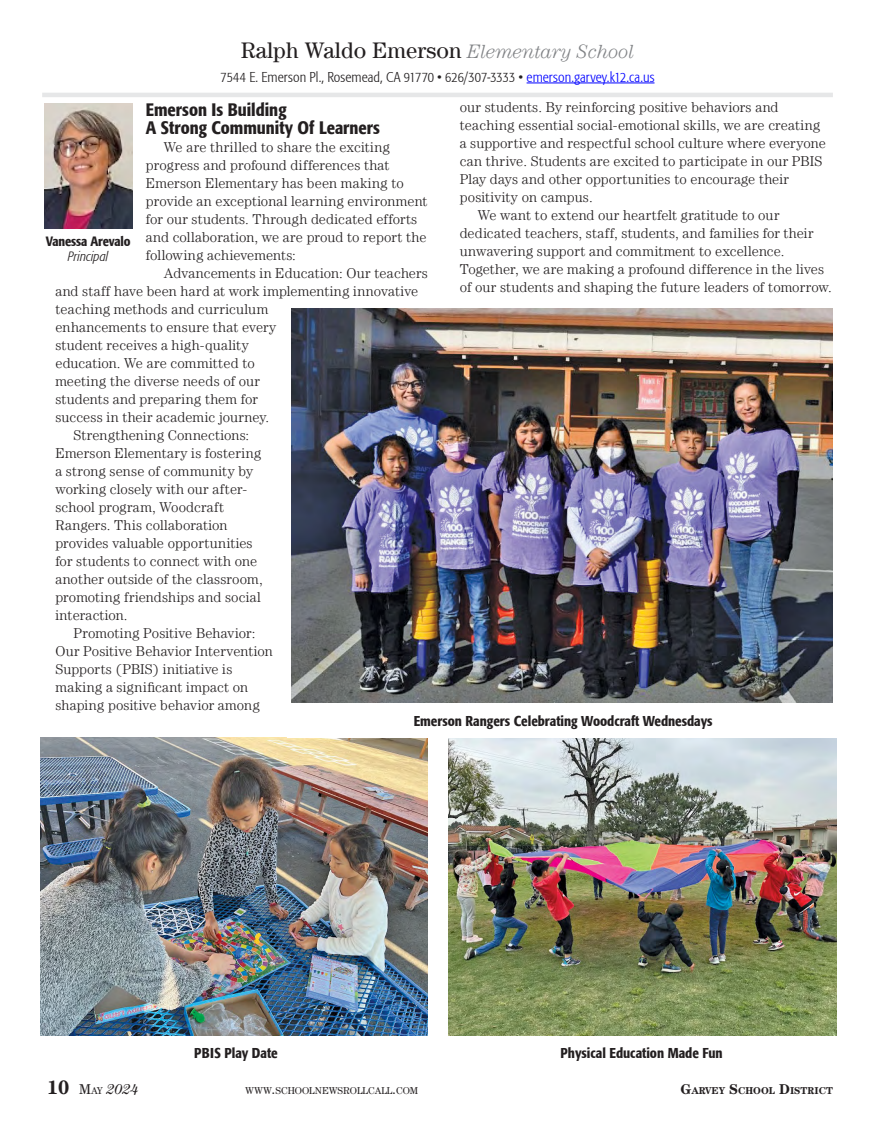
<style>
.page{position:relative;width:878px;height:1121px;background:#fff}
.page>*{position:absolute;margin:0;border:0;box-sizing:border-box;transform-origin:0 0}
.t1{font:22.5px "Century LT";letter-spacing:.005em;color:#231f20}
.t2{font:500 condensed 18px/18px "Formata";color:#231f20}
.t3{font:300 14.25px/18px "Century LT";letter-spacing:.01em;color:#231f20}
.t4{font:500 condensed 14.25px "Formata";color:#231f20}
.t5{font:300 condensed 14.25px "Formata";letter-spacing:.005em;color:#221f20}
.t6{font:300 14.25px "Century LT";letter-spacing:.03em;color:#231f20}
.t7{font:italic 14.25px "Century LT";color:#231f20}
.t8{font:500 condensed 13.5px "Formata";letter-spacing:-.01em;color:#231f20}
.t9{font:italic 300 condensed 13.5px "Formata";color:#231f20}
.t10{font:10.05px "Century LT";color:#231f20}
.t11{font:700 10.05px "Century LT";color:#231f20}
.s1{font-weight:300;font-style:italic;font-size:19.5px;color:#808285}
.s2{color:#00f}
.s3{font-weight:700;font-style:normal;font-size:19.5px}
.s4{font-style:normal}
.s5{font-style:normal;font-size:10.05px}
.s6{font-size:14.25px}
</style>
<div class="page">
<hr style="left:42px;top:93px;width:790px;height:4px;background:#e6e7e8">
<hr style="left:526px;top:83px;width:128px;height:1px;background:#00f">
<img style="left:44px;top:103px;width:88px;height:126px">
<img style="left:40px;top:737px;width:387px;height:299px">
<img style="left:291px;top:308px;width:541px;height:395px">
<img style="left:449px;top:738px;width:387px;height:298px">
<h1 class="t1" style="left:241px;top:37px;width:395px">Ralph Waldo Emerson <span class="s1">Elementary School</span></h1>
<p class="t5" style="left:220px;top:69px;width:435px">7544 E. Emerson Pl., Rosemead, CA 91770 • 626/307-3333 • <span class="s2">emerson.garvey.k12.ca.us</span></p>
<p class="t2" style="left:146px;top:101px;width:235px">Emerson Is Building<br>A Strong Community Of Learners</p>
<p class="t3" style="left:146px;top:138px;width:283px;text-indent:18px">We are thrilled to share the exciting progress and profound differences that Emerson Elementary has been making to provide an exceptional learning environment for our students. Through dedicated efforts and collaboration, we are proud to report the following achievements:</p>
<p class="t3" style="left:164px;top:264px;width:265px">Advancements in Education: Our teachers</p>
<p class="t3" style="left:55px;top:282px;width:364px">and staff have been hard at work implementing innovative</p>
<p class="t3" style="left:55px;top:300px;width:214px">teaching methods and curriculum</p>
<p class="t3" style="left:55px;top:318px;width:222px">enhancements to ensure that every</p>
<p class="t3" style="left:55px;top:336px;width:195px">student receives a high-quality</p>
<p class="t3" style="left:55px;top:354px;width:201px">education. We are committed to</p>
<p class="t3" style="left:55px;top:372px;width:206px">meeting the diverse needs of our</p>
<p class="t3" style="left:55px;top:390px;width:204px">students and preparing them for</p>
<p class="t3" style="left:55px;top:408px;width:215px">success in their academic journey.</p>
<p class="t3" style="left:73px;top:426px;width:177px">Strengthening Connections:</p>
<p class="t3" style="left:55px;top:444px;width:207px">Emerson Elementary is fostering</p>
<p class="t3" style="left:55px;top:462px;width:199px">a strong sense of community by</p>
<p class="t3" style="left:55px;top:480px;width:193px">working closely with our after-</p>
<p class="t3" style="left:55px;top:498px;width:170px">school program, Woodcraft</p>
<p class="t3" style="left:55px;top:516px;width:173px">Rangers. This collaboration</p>
<p class="t3" style="left:55px;top:534px;width:199px">provides valuable opportunities</p>
<p class="t3" style="left:55px;top:552px;width:203px">for students to connect with one</p>
<p class="t3" style="left:55px;top:570px;width:209px">another outside of the classroom,</p>
<p class="t3" style="left:55px;top:588px;width:207px">promoting friendships and social</p>
<p class="t3" style="left:55px;top:606px;width:74px">interaction.</p>
<p class="t3" style="left:73px;top:624px;width:183px">Promoting Positive Behavior:</p>
<p class="t3" style="left:55px;top:642px;width:219px">Our Positive Behavior Intervention</p>
<p class="t3" style="left:55px;top:660px;width:178px">Supports (PBIS) initiative is</p>
<p class="t6" style="left:55px;top:679px;width:194px">making a significant impact on</p>
<p class="t3" style="left:55px;top:696px;width:206px">shaping positive behavior among</p>
<p class="t8" style="left:46px;top:233px;width:86px">Vanessa Arevalo</p>
<p class="t9" style="left:68px;top:249px;width:42px">Principal</p>
<p class="t3" style="left:460px;top:98px;width:320px">our students. By reinforcing positive behaviors and</p>
<p class="t3" style="left:460px;top:116px;width:362px">teaching essential social-emotional skills, we are creating</p>
<p class="t3" style="left:460px;top:134px;width:367px">a supportive and respectful school culture where everyone</p>
<p class="t3" style="left:460px;top:152px;width:364px">can thrive. Students are excited to participate in our PBIS</p>
<p class="t3" style="left:460px;top:170px;width:331px">Play days and other opportunities to encourage their</p>
<p class="t3" style="left:460px;top:188px;width:134px">positivity on campus.</p>
<p class="t3" style="left:478px;top:206px;width:303px">We want to extend our heartfelt gratitude to our</p>
<p class="t3" style="left:460px;top:224px;width:355px">dedicated teachers, staff, students, and families for their</p>
<p class="t3" style="left:460px;top:242px;width:326px">unwavering support and commitment to excellence.</p>
<p class="t3" style="left:460px;top:260px;width:366px">Together, we are making a profound difference in the lives</p>
<p class="t3" style="left:460px;top:278px;width:373px">of our students and shaping the future leaders of tomorrow.</p>
<p class="t4" style="left:413px;top:712px;width:300px">Emerson Rangers Celebrating Woodcraft Wednesdays</p>
<p class="t4" style="left:194px;top:1044px;width:85px">PBIS Play Date</p>
<p class="t4" style="left:560px;top:1044px;width:163px">Physical Education Made Fun</p>
<p class="t7" style="left:47px;top:1081px;width:93px"><span class="s3">10</span> <span class="s4">M</span><span class="s5">AY</span> 2024</p>
<p class="t10" style="left:245px;top:1084px;width:174px">WWW<span class="s6">.</span>SCHOOLNEWSROLLCALL<span class="s6">.</span>COM</p>
<p class="t11" style="left:680px;top:1084px;width:154px"><span class="s6">G</span>ARVEY <span class="s6">S</span>CHOOL <span class="s6">D</span>ISTRICT</p>
</div>
